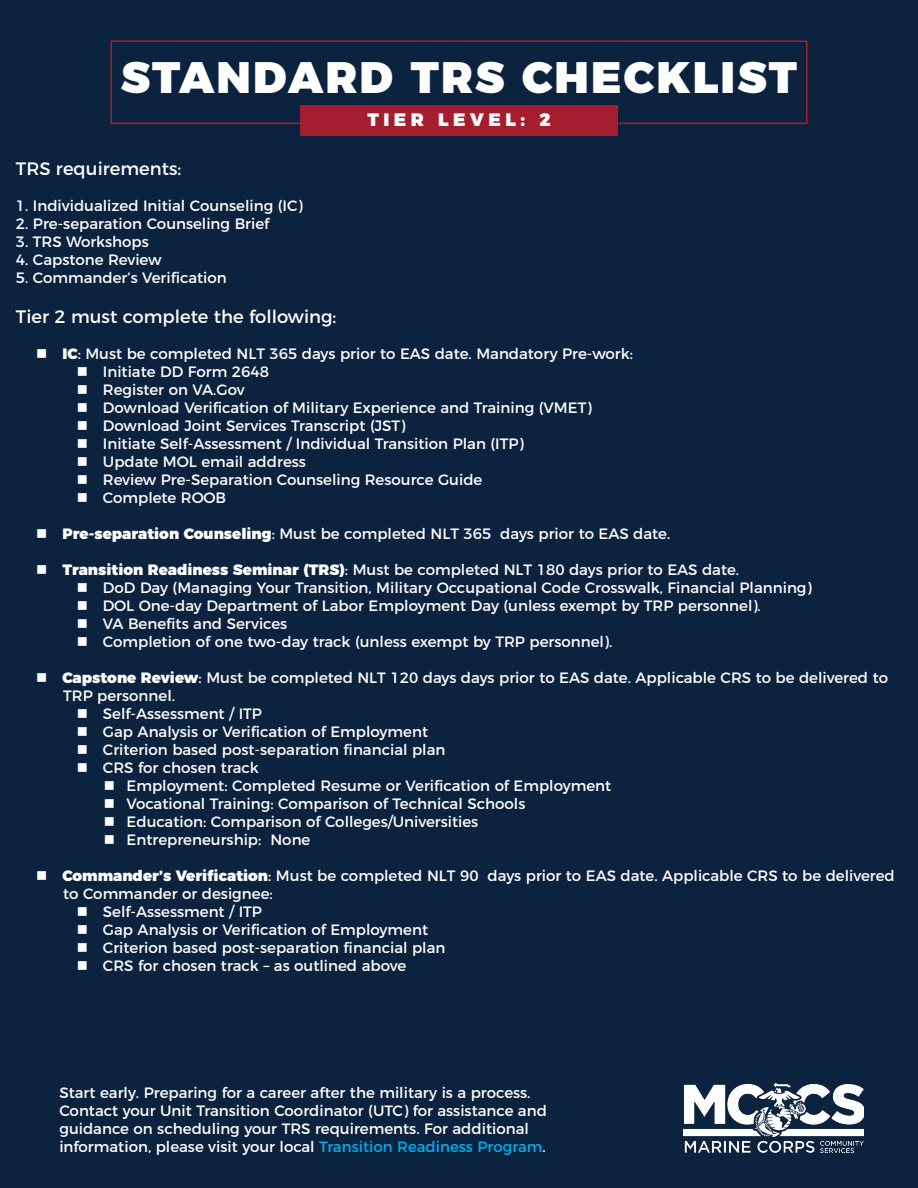
<style>
.page{position:relative;width:918px;height:1188px;background:#0c233f}
.page>*{position:absolute;margin:0;border:0;box-sizing:border-box;transform-origin:0 0}
.t1{font:900 44.1px "Montserrat";letter-spacing:.05em;color:#fff}
.t2{font:18px "Montserrat";color:#fff}
.t3{font:900 18px "Montserrat";letter-spacing:.25em;color:#fff}
.t4{font:15px/18px "Montserrat";color:#fff}
.s1{font-weight:900}
.s2{color:#00aeef}
</style>
<div class="page">
<div style="left:110px;top:40px;width:698px;height:84px;border:2px solid #a51e2f"></div>
<div style="left:300px;top:105px;width:318px;height:31px;background:#a51e2f"></div>
<img style="left:683px;top:1083px;width:181px;height:69px">
<h1 class="t1" style="left:121px;top:40px;width:678px">STANDARD TRS CHECKLIST</h1>
<p class="t3" style="left:367px;top:105px;width:185px">TIER LEVEL: 2</p>
<p class="t2" style="left:16px;top:154px;width:167px">TRS requirements:</p>
<p class="t4" style="left:16px;top:196px;width:288px">1. Individualized Initial Counseling (IC)</p>
<p class="t4" style="left:16px;top:214px;width:255px">2. Pre-separation Counseling Brief</p>
<p class="t4" style="left:16px;top:232px;width:134px">3. TRS Workshops</p>
<p class="t4" style="left:16px;top:250px;width:147px">4. Capstone Review</p>
<p class="t4" style="left:16px;top:268px;width:212px">5. Commander’s Verification</p>
<p class="t2" style="left:16px;top:302px;width:322px">Tier 2 must complete the following:</p>
<p class="t4" style="left:36px;top:343px;width:598px">■ <span class="s1">IC</span>: Must be completed NLT 365 days prior to EAS date. Mandatory Pre-work:</p>
<p class="t4" style="left:77px;top:361px;width:194px">■ Initiate DD Form 2648</p>
<p class="t4" style="left:77px;top:379px;width:169px">■ Register on VA.Gov</p>
<p class="t4" style="left:77px;top:397px;width:516px">■ Download Verification of Military Experience and Training (VMET)</p>
<p class="t4" style="left:77px;top:415px;width:330px">■ Download Joint Services Transcript (JST)</p>
<p class="t4" style="left:77px;top:433px;width:449px">■ Initiate Self-Assessment / Individual Transition Plan (ITP)</p>
<p class="t4" style="left:77px;top:451px;width:231px">■ Update MOL email address</p>
<p class="t4" style="left:77px;top:469px;width:407px">■ Review Pre-Separation Counseling Resource Guide</p>
<p class="t4" style="left:77px;top:487px;width:151px">■ Complete ROOB</p>
<p class="t4" style="left:36px;top:523px;width:636px">■ <span class="s1">Pre-separation Counseling</span>: Must be completed NLT 365 days prior to EAS date.</p>
<p class="t4" style="left:36px;top:559px;width:704px">■ <span class="s1">Transition Readiness Seminar (TRS)</span>: Must be completed NLT 180 days prior to EAS date.</p>
<p class="t4" style="left:77px;top:577px;width:737px">■ DoD Day (Managing Your Transition, Military Occupational Code Crosswalk, Financial Planning)</p>
<p class="t4" style="left:77px;top:595px;width:686px">■ DOL One-day Department of Labor Employment Day (unless exempt by TRP personnel).</p>
<p class="t4" style="left:77px;top:613px;width:212px">■ VA Benefits and Services</p>
<p class="t4" style="left:77px;top:631px;width:537px">■ Completion of one two-day track (unless exempt by TRP personnel).</p>
<p class="t4" style="left:63px;top:667px;width:826px;text-indent:-27px">■ <span class="s1">Capstone Review</span>: Must be completed NLT 120 days days prior to EAS date. Applicable CRS to be delivered to<br>TRP personnel.</p>
<p class="t4" style="left:77px;top:703px;width:187px">■ Self-Assessment / ITP</p>
<p class="t4" style="left:77px;top:721px;width:353px">■ Gap Analysis or Verification of Employment</p>
<p class="t4" style="left:77px;top:739px;width:370px">■ Criterion based post-separation financial plan</p>
<p class="t4" style="left:77px;top:757px;width:184px">■ CRS for chosen track</p>
<p class="t4" style="left:104px;top:775px;width:509px">■ Employment: Completed Resume or Verification of Employment</p>
<p class="t4" style="left:104px;top:793px;width:423px">■ Vocational Training: Comparison of Technical Schools</p>
<p class="t4" style="left:104px;top:811px;width:376px">■ Education: Comparison of Colleges/Universities</p>
<p class="t4" style="left:104px;top:829px;width:208px">■ Entrepreneurship: None</p>
<p class="t4" style="left:63px;top:865px;width:833px;text-indent:-27px">■ <span class="s1">Commander’s Verification</span>: Must be completed NLT 90 days prior to EAS date. Applicable CRS to be delivered to Commander or designee:</p>
<p class="t4" style="left:77px;top:901px;width:187px">■ Self-Assessment / ITP</p>
<p class="t4" style="left:77px;top:919px;width:353px">■ Gap Analysis or Verification of Employment</p>
<p class="t4" style="left:77px;top:937px;width:370px">■ Criterion based post-separation financial plan</p>
<p class="t4" style="left:77px;top:955px;width:331px">■ CRS for chosen track – as outlined above</p>
<p class="t4" style="left:59px;top:1082px;width:489px">Start early. Preparing for a career after the military is a process.<br>Contact your Unit Transition Coordinator (UTC) for assistance and guidance on scheduling your TRS requirements. For additional information, please visit your local <span class="s2">Transition Readiness Program</span>.</p>
</div>
